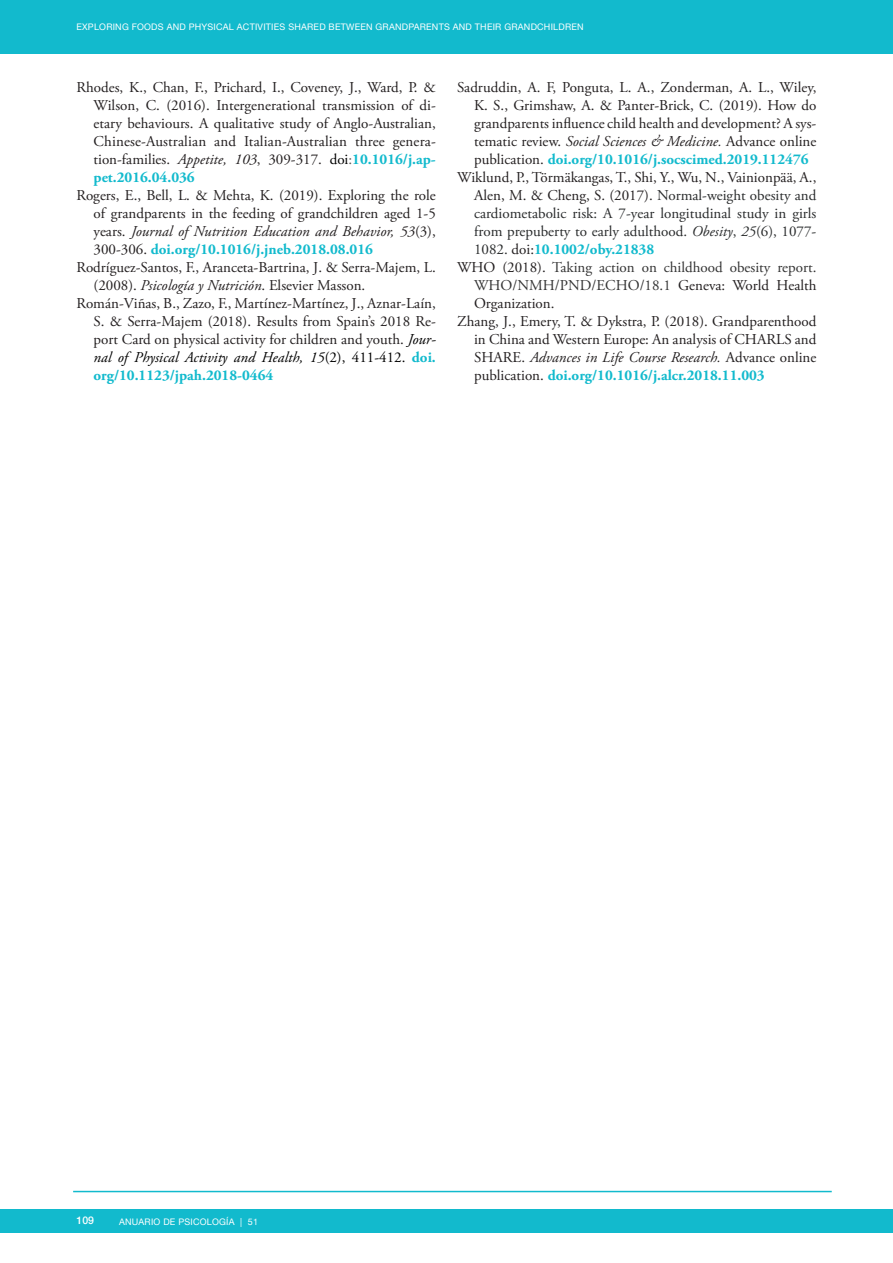
<style>
.page{position:relative;width:893px;height:1263px;background:#fff}
.page>*{position:absolute;margin:0;border:0;box-sizing:border-box;transform-origin:0 0}
.bibliografia{font:15px/18px "Adobe Garamond Pro";color:#231f20;text-align:justify}
.bibliografia-2{font:15px/18px "Adobe Garamond Pro";color:#292b2c;text-align:justify}
.bibliografia-3{font:15px/18px "Adobe Garamond Pro";color:#333;text-align:justify}
.t1{font:500 10.5px "Helvetica Neue";color:#fff}
.t2{font:9px "Helvetica Neue";letter-spacing:.025em;color:#fff}
.s1{font-style:italic}
.s2{color:#000}
.s3{color:#575757}
.s4{font-weight:700;color:#12bacd}
.s5{font-style:italic;color:#000}
.s6{color:#231f20}
</style>
<div class="page">
<div style="left:0;top:0;width:893px;height:54px;background:#12bacd"></div>
<div style="left:0;top:1209px;width:893px;height:23px;background:#12bacd"></div>
<hr style="left:73px;top:1191px;width:759px;height:1px;background:#12bacd">
<p class="t2" style="left:77px;top:19px;width:509px">EXPLORING FOODS AND PHYSICAL ACTIVITIES SHARED BETWEEN GRANDPARENTS AND THEIR GRANDCHILDREN</p>
<p class="bibliografia" style="left:94px;top:78px;width:344px;text-indent:-17px">Rhodes, K., Chan, F., Prichard, I., Coveney, J., Ward, P. &amp; Wilson, C. (2016). Intergenerational transmission of di&shy;etary behaviours. A qualitative study of Anglo-Australian, Chinese-Australian and Italian-Australian three genera&shy;tion-families. <span class="s1">Appetite, 103</span>, 309-317. <span class="s2">doi</span><span class="s3">:</span><span class="s4">10.1016/j.ap&shy;pet.2016.04.036</span></p>
<p class="bibliografia" style="left:94px;top:186px;width:344px;text-indent:-17px">Rogers, E., Bell, L. &amp; Mehta, K. (2019). Exploring the role of grandparents in the feeding of grandchildren aged 1-5 years. <span class="s1">Journal of Nutrition Education and Behavior, 53</span>(3), 300-306. <span class="s4">doi.org/10.1016/j.jneb.2018.08.016</span></p>
<p class="bibliografia" style="left:94px;top:258px;width:344px;text-indent:-17px">Rodríguez-Santos, F., Aranceta-Bartrina, J. &amp; Serra-Majem, L. (2008). <span class="s1">Psicología y Nutrición</span>. Elsevier Masson.</p>
<p class="bibliografia" style="left:94px;top:294px;width:344px;text-indent:-17px">Román-Viñas, B., Zazo, F., Martínez-Martínez, J., Aznar-Laín, S. &amp; Serra-Majem (2018). Results from Spain’s 2018 Re&shy;port Card on physical activity for children and youth. <span class="s5">Jour&shy;nal of Physical Activity and Health, 15</span><span class="s2">(2), 411-412.</span> <span class="s4">doi. org/10.1123/jpah.2018-0464</span></p>
<p class="bibliografia" style="left:474px;top:78px;width:344px;text-indent:-17px">Sadruddin, A. F, Ponguta, L. A., Zonderman, A. L., Wiley, K. S., Grimshaw, A. &amp; Panter-Brick, C. (2019). How do grandparents influence child health and development? A sys&shy;tematic review. <span class="s1">Social Sciences &amp; Medicine.</span> Advance online publication. <span class="s4">doi.org/10.1016/j.socscimed.2019.112476</span></p>
<p class="bibliografia-2" style="left:474px;top:168px;width:344px;text-indent:-17px"><span class="s6">Wiklund, P., Törmäkangas, T., Shi, Y., Wu, N., Vainionpää, A., Alen, M. &amp; Cheng, S. (2017).</span> Normal-weight obesity and cardiometabolic risk: A 7-year longitudinal study in girls from prepuberty to early adulthood. <span class="s1">Obesity</span>, <span class="s1">25</span>(6), 1077- 1082. <span class="s6">doi:</span><span class="s4">10.1002/oby.21838</span></p>
<p class="bibliografia-3" style="left:474px;top:258px;width:344px;text-indent:-17px"><span class="s6">WHO (2018).</span> Taking action on childhood obesity report.<br>WHO/NMH/PND/ECHO/18.1 <span class="s6">Geneva: World Health Organization.</span></p>
<p class="bibliografia" style="left:474px;top:312px;width:344px;text-indent:-17px">Zhang, J., Emery, T. &amp; Dykstra, P. (2018). Grandparenthood in China and Western Europe: An analysis of CHARLS and SHARE. <span class="s1">Advances in Life Course Research.</span> Advance online publication. <span class="s4">doi.org/10.1016/j.alcr.2018.11.003</span></p>
<p class="t1" style="left:77px;top:1212px;width:19px">109</p>
<p class="t2" style="left:119px;top:1214px;width:141px">ANUARIO DE PSICOLOGÍA | 51</p>
</div>
